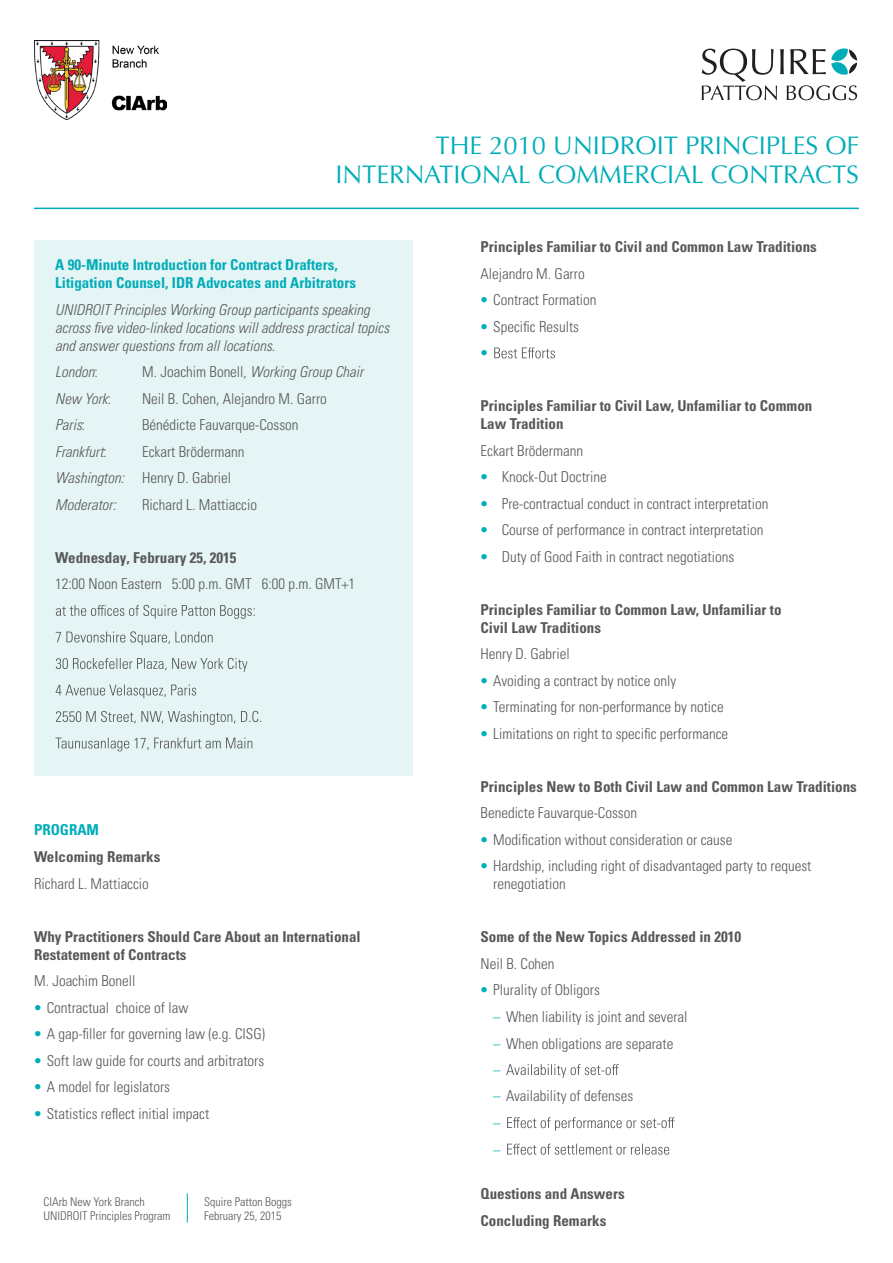
<style>
.page{position:relative;width:893px;height:1263px;background:#fff}
.page>*{position:absolute;margin:0;border:0;box-sizing:border-box;transform-origin:0 0}
.t1{font:25.5px/29.5px "Optima LT Pro";color:#00adb8;text-align:right}
.t2{font:15px/26.5px "Univers LTCYR 47 Light Cond";color:#57585a}
.t3{font:15px/18px "Univers LTCYR 67 Bold Cond";color:#57585a}
.t4{font:15px/18px "Univers LTCYR 47 Light Cond Obl";color:#57585a}
.t5{font:15px/18px "Univers LTCYR 67 Bold Cond";color:#00adb8}
.t6{font:12px/14.4px "Univers LTCYR 47 Light Cond";color:#57585a}
.s1{font-family:"Univers LTCYR 47 Light Cond"}
.s2{font-family:"Univers LTCYR 47 Light Cond Obl"}
.s3{color:#00adb8}
</style>
<div class="page">
<hr style="left:34px;top:208px;width:825px;height:1px;background:#00adb8">
<svg style="left:702px;top:48px;width:155px;height:52px"></svg>
<div style="left:34px;top:240px;width:378px;height:536px;background:#e5f4f5"></div>
<svg style="left:56px;top:605px;width:199px;height:14px"></svg>
<svg style="left:56px;top:631px;width:157px;height:14px"></svg>
<svg style="left:56px;top:658px;width:192px;height:14px"></svg>
<svg style="left:56px;top:684px;width:140px;height:14px"></svg>
<svg style="left:56px;top:711px;width:205px;height:14px"></svg>
<svg style="left:56px;top:737px;width:196px;height:14px"></svg>
<svg style="left:494px;top:347px;width:61px;height:11px"></svg>
<svg style="left:506px;top:1064px;width:113px;height:14px"></svg>
<svg style="left:507px;top:1117px;width:167px;height:14px"></svg>
<svg style="left:507px;top:1143px;width:162px;height:12px"></svg>
<svg style="left:187px;top:1193px;width:1px;height:29px"></svg>
<img style="left:34px;top:40px;width:132px;height:79px">
<h1 class="t1" style="left:335px;top:131px;width:525px">THE 2010 UNIDROIT PRINCIPLES OF<br>INTERNATIONAL COMMERCIAL CONTRACTS</h1>
<p class="t5" style="left:55px;top:256px;width:302px">A 90-Minute Introduction for Contract Drafters,<br>Litigation Counsel, IDR Advocates and Arbitrators</p>
<p class="t4" style="left:55px;top:300px;width:336px">UNIDROIT Principles Working Group participants speaking across five video-linked locations will address practical topics and answer questions from all locations.</p>
<p class="t4" style="left:55px;top:362px;width:44px">London<span class="s1">:</span></p>
<p class="t4" style="left:142px;top:362px;width:223px"><span class="s1">M. Joachim Bonell,</span> Working Group Chair</p>
<p class="t4" style="left:55px;top:389px;width:57px">New York<span class="s1">:</span></p>
<p class="t2" style="left:142px;top:384px;width:186px">Neil B. Cohen, Alejandro M. Garro</p>
<p class="t4" style="left:55px;top:415px;width:31px">Paris<span class="s1">:</span></p>
<p class="t2" style="left:142px;top:411px;width:158px">Bénédicte Fauvarque-Cosson</p>
<p class="t4" style="left:55px;top:442px;width:53px">Frankfurt<span class="s1">:</span></p>
<p class="t2" style="left:55px;top:437px;width:191px;text-indent:87px">Eckart Brödermann<br><span class="s2">Washington:</span> Henry D. Gabriel</p>
<p class="t4" style="left:55px;top:495px;width:62px">Moderator:</p>
<p class="t2" style="left:142px;top:490px;width:116px">Richard L. Mattiaccio</p>
<p class="t3" style="left:55px;top:548px;width:183px">Wednesday, February 25, 2015</p>
<p class="t2" style="left:55px;top:570px;width:301px">12:00 Noon Eastern 5:00 p.m. GMT 6:00 p.m. GMT+1</p>
<p class="t5" style="left:34px;top:821px;width:67px">PROGRAM</p>
<p class="t3" style="left:34px;top:847px;width:128px">Welcoming Remarks</p>
<p class="t2" style="left:34px;top:869px;width:116px">Richard L. Mattiaccio</p>
<p class="t3" style="left:34px;top:927px;width:328px">Why Practitioners Should Care About an International<br>Restatement of Contracts</p>
<p class="t2" style="left:34px;top:967px;width:103px">M. Joachim Bonell</p>
<p class="t2" style="left:34px;top:993px;width:156px"><span class="s3">•</span> Contractual choice of law</p>
<p class="t2" style="left:34px;top:1020px;width:232px"><span class="s3">•</span> A gap-filler for governing law (e.g. CISG)</p>
<p class="t2" style="left:34px;top:1046px;width:232px"><span class="s3">•</span> Soft law guide for courts and arbitrators</p>
<p class="t2" style="left:34px;top:1073px;width:138px"><span class="s3">•</span> A model for legislators</p>
<p class="t2" style="left:34px;top:1099px;width:177px"><span class="s3">•</span> Statistics reflect initial impact</p>
<p class="t6" style="left:44px;top:1193px;width:128px">CIArb New York Branch<br>UNIDROIT Principles Program</p>
<p class="t6" style="left:204px;top:1193px;width:89px">Squire Patton Boggs<br>February 25, 2015</p>
<p class="t3" style="left:480px;top:238px;width:338px">Principles Familiar to Civil and Common Law Traditions</p>
<p class="t2" style="left:480px;top:259px;width:106px">Alejandro M. Garro</p>
<p class="t2" style="left:480px;top:286px;width:118px"><span class="s3">•</span> Contract Formation</p>
<p class="t2" style="left:480px;top:312px;width:100px"><span class="s3">•</span> Specific Results <span class="s3">•</span></p>
<p class="t3" style="left:480px;top:397px;width:333px">Principles Familiar to Civil Law, Unfamiliar to Common<br>Law Tradition</p>
<p class="t2" style="left:480px;top:436px;width:104px">Eckart Brödermann</p>
<p class="t2" style="left:480px;top:463px;width:128px"><span class="s3">•</span> Knock-Out Doctrine</p>
<p class="t2" style="left:480px;top:489px;width:289px"><span class="s3">•</span> Pre-contractual conduct in contract interpretation</p>
<p class="t2" style="left:480px;top:516px;width:284px"><span class="s3">•</span> Course of performance in contract interpretation</p>
<p class="t2" style="left:480px;top:542px;width:255px"><span class="s3">•</span> Duty of Good Faith in contract negotiations</p>
<p class="t3" style="left:480px;top:600px;width:303px">Principles Familiar to Common Law, Unfamiliar to<br>Civil Law Traditions</p>
<p class="t2" style="left:480px;top:640px;width:91px">Henry D. Gabriel</p>
<p class="t2" style="left:480px;top:666px;width:197px"><span class="s3">•</span> Avoiding a contract by notice only</p>
<p class="t2" style="left:480px;top:693px;width:245px"><span class="s3">•</span> Terminating for non-performance by notice</p>
<p class="t2" style="left:480px;top:719px;width:249px"><span class="s3">•</span> Limitations on right to specific performance</p>
<p class="t3" style="left:480px;top:777px;width:378px">Principles New to Both Civil Law and Common Law Traditions</p>
<p class="t2" style="left:480px;top:799px;width:158px">Benedicte Fauvarque-Cosson</p>
<p class="t2" style="left:480px;top:825px;width:253px"><span class="s3">•</span> Modification without consideration or cause</p>
<p class="t2" style="left:493px;top:856px;width:320px;line-height:18px;text-indent:-13px"><span class="s3">•</span> Hardship, including right of disadvantaged party to request renegotiation</p>
<p class="t3" style="left:480px;top:928px;width:262px">Some of the New Topics Addressed in 2010</p>
<p class="t2" style="left:480px;top:949px;width:76px">Neil B. Cohen</p>
<p class="t2" style="left:480px;top:976px;width:121px"><span class="s3">•</span> Plurality of Obligors</p>
<p class="t2" style="left:493px;top:1002px;width:196px"><span class="s3">–</span> When liability is joint and several</p>
<p class="t2" style="left:493px;top:1029px;width:182px"><span class="s3">–</span> When obligations are separate <span class="s3">–</span></p>
<p class="t2" style="left:493px;top:1082px;width:141px"><span class="s3">–</span> Availability of defenses <span class="s3">–<br>–</span></p>
<p class="t3" style="left:480px;top:1180px;width:146px;line-height:26.5px">Questions and Answers<br>Concluding Remarks</p>
</div>
